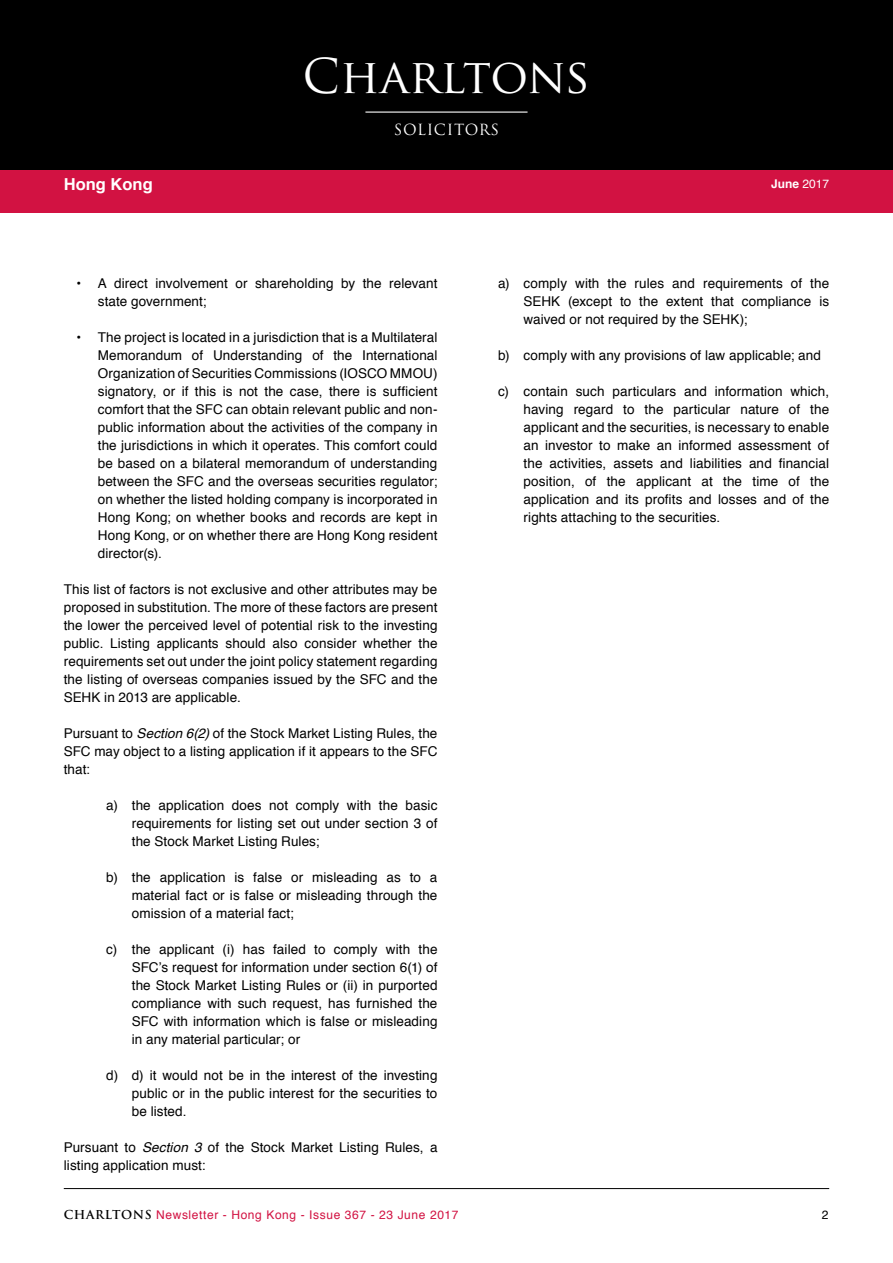
<style>
.page{position:relative;width:893px;height:1263px;background:#fff}
.page>*{position:absolute;margin:0;border:0;box-sizing:border-box;transform-origin:0 0}
.t1{font:46.8px "Trajan Pro";color:#fff}
.t2{font:700 16.5px "Helvetica";color:#fff}
.t3{font:15px "Trajan Pro";letter-spacing:.04em;color:#fff}
.t4{font:13.5px/18px "Helvetica";letter-spacing:.01em;color:#000;text-align:justify}
.t5{font:12px "Helvetica";letter-spacing:.05em;color:#d21242}
.t6{font:700 12px "Helvetica";color:#fff}
.t7{font:12px "Helvetica";color:#000}
.s1{font-weight:400}
.s2{font-weight:700}
.s3{font-style:italic}
.s4{font-family:"Trajan Pro";font-weight:700;color:#000}
</style>
<div class="page">
<div style="left:0;top:194px;width:893px;height:19px;background:#d21242"></div>
<hr style="left:64px;top:1188px;width:765px;height:1px;background:#000">
<div style="left:0;top:0;width:893px;height:170px;background:#000"></div>
<div style="left:0;top:170px;width:893px;height:32px;background:#d21242"></div>
<hr style="left:365px;top:112px;width:162px;height:1px;background:#fff">
<p class="t2" style="left:64px;top:171px;width:90px">Hong Kong</p>
<h1 class="t1" style="left:303px;top:47px;width:289px">Charltons</h1>
<p class="t3" style="left:394px;top:120px;width:107px">SOLICITORS</p>
<p class="t6" style="left:771px;top:174px;width:60px">June <span class="s1">2017</span></p>
<p class="t4" style="left:98px;top:275px;width:341px;text-indent:-21px"><span class="s2">•</span> A direct involvement or shareholding by the relevant state government;</p>
<p class="t4" style="left:98px;top:329px;width:341px;text-indent:-21px"><span class="s2">•</span> The project is located in a jurisdiction that is a Multilateral Memorandum of Understanding of the International Organization of Securities Commissions (IOSCO MMOU) signatory, or if this is not the case, there is sufficient comfort that the SFC can obtain relevant public and non&shy;public information about the activities of the company in the jurisdictions in which it operates. This comfort could be based on a bilateral memorandum of understanding between the SFC and the overseas securities regulator; on whether the listed holding company is incorporated in Hong Kong; on whether books and records are kept in Hong Kong, or on whether there are Hong Kong resident director(s).</p>
<p class="t4" style="left:64px;top:581px;width:375px">This list of factors is not exclusive and other attributes may be proposed in substitution. The more of these factors are present the lower the perceived level of potential risk to the investing public. Listing applicants should also consider whether the requirements set out under the joint policy statement regarding the listing of overseas companies issued by the SFC and the SEHK in 2013 are applicable.</p>
<p class="t4" style="left:64px;top:725px;width:375px">Pursuant to <span class="s3">Section 6(2)</span> of the Stock Market Listing Rules, the SFC may object to a listing application if it appears to the SFC that:</p>
<p class="t4" style="left:132px;top:797px;width:307px;text-indent:-26px">a) the application does not comply with the basic requirements for listing set out under section 3 of the Stock Market Listing Rules;</p>
<p class="t4" style="left:132px;top:869px;width:307px;text-indent:-26px">b) the application is false or misleading as to a material fact or is false or misleading through the omission of a material fact;</p>
<p class="t4" style="left:132px;top:941px;width:307px;text-indent:-26px">c) the applicant (i) has failed to comply with the SFC’s request for information under section 6(1) of the Stock Market Listing Rules or (ii) in purported compliance with such request, has furnished the SFC with information which is false or misleading in any material particular; or</p>
<p class="t4" style="left:132px;top:1067px;width:307px;text-indent:-26px">d) d) it would not be in the interest of the investing public or in the public interest for the securities to be listed.</p>
<p class="t4" style="left:64px;top:1139px;width:375px">Pursuant to <span class="s3">Section 3</span> of the Stock Market Listing Rules, a listing application must:</p>
<p class="t4" style="left:524px;top:275px;width:307px;text-indent:-26px">a) comply with the rules and requirements of the SEHK (except to the extent that compliance is waived or not required by the SEHK);</p>
<p class="t4" style="left:498px;top:347px;width:325px">b) comply with any provisions of law applicable; and</p>
<p class="t4" style="left:524px;top:383px;width:307px;text-indent:-26px">c) contain such particulars and information which, having regard to the particular nature of the applicant and the securities, is necessary to enable an investor to make an informed assessment of the activities, assets and liabilities and financial position, of the applicant at the time of the application and its profits and losses and of the rights attaching to the securities.</p>
<p class="t5" style="left:64px;top:1206px;width:396px"><span class="s4">CHARLTONS</span> Newsletter - Hong Kong - Issue 367 - 23 June 2017</p>
<p class="t7" style="left:822px;top:1206px;width:8px">2</p>
</div>
